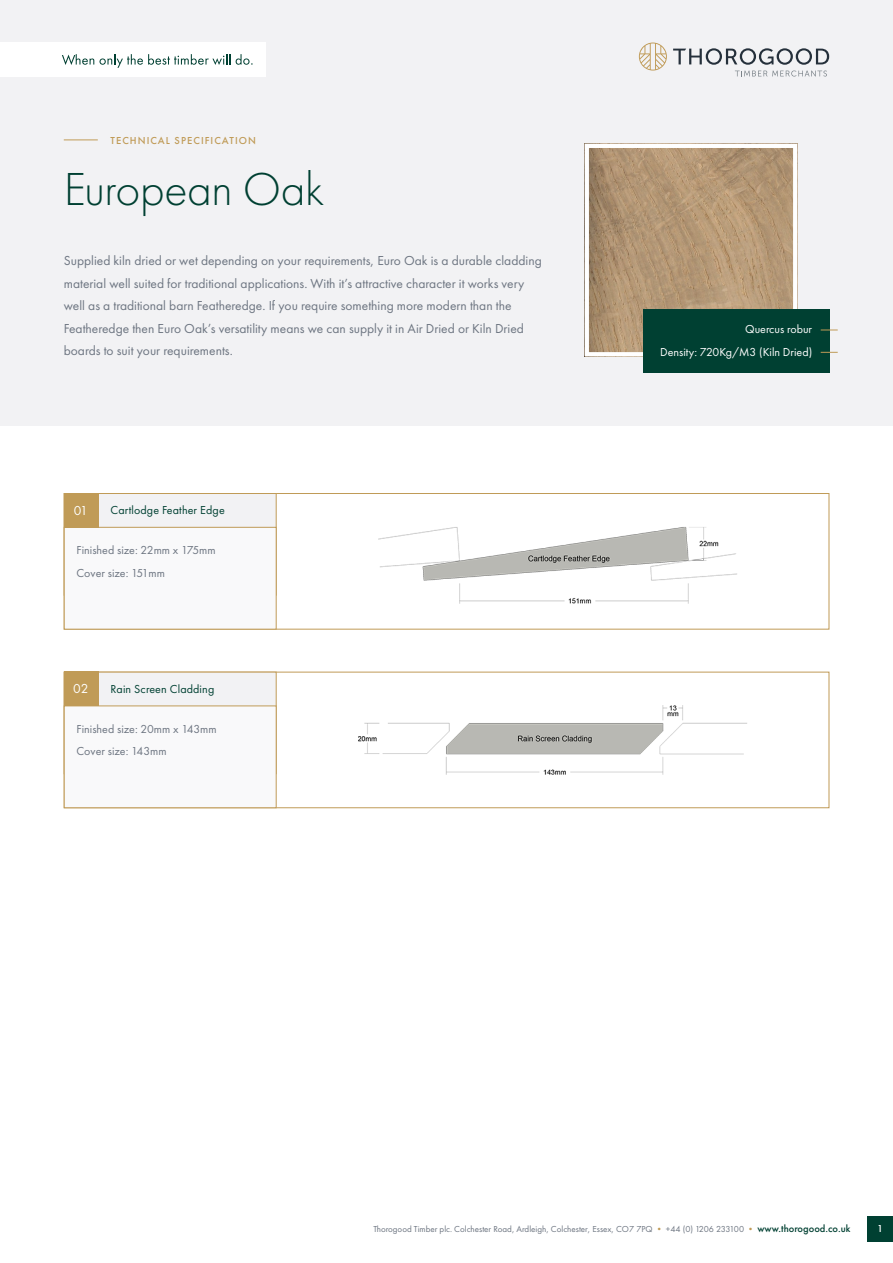
<style>
.page{position:relative;width:893px;height:1263px;background:#fff}
.page>*{position:absolute;margin:0;border:0;box-sizing:border-box;transform-origin:0 0}
.t1{font:300 48px "Futura New";letter-spacing:-.01em;color:#004032}
.t2{font:13.5px/22.5px "Futura New";color:#6d7581}
.t3{font:13.5px "Futura New";color:#fff}
.t4{font:12px/22.5px "Futura New";color:#6d7581}
.t5{font:12px/22.5px "Futura New";color:#fff;text-align:right}
.t6{font:12px "Futura New";letter-spacing:.01em;color:#004032}
.t7{font:500 10.5px "Futura New";letter-spacing:.1em;color:#c09b57}
.t8{font:500 10.5px "Futura New";color:#fff}
.t9{font:9px "Futura New";color:#6d7581}
.s1{color:#c09b57}
.s2{font-weight:500;font-size:10.5px;color:#004032}
</style>
<div class="page">
<div style="left:867px;top:1216px;width:26px;height:25px;background:#004032"></div>
<div style="left:64px;top:672px;width:765px;height:136px;background:#fff;border:1px solid #c09b57"></div>
<div style="left:64px;top:672px;width:212px;height:102px;background:#f2f2f4;border:1px solid #c09b57"></div>
<img style="left:358px;top:685px;width:471px;height:101px">
<div style="left:64px;top:706px;width:212px;height:102px;background:#f9f9fa;border:1px solid #c09b57"></div>
<div style="left:64px;top:672px;width:34px;height:34px;background:#c09b57"></div>
<div style="left:0;top:0;width:893px;height:425px;background:#f2f2f4"></div>
<svg style="left:639px;top:43px;width:28px;height:28px"></svg>
<svg style="left:673px;top:48px;width:156px;height:29px"></svg>
<div style="left:0;top:43px;width:266px;height:34px;background:#fff"></div>
<svg style="left:62px;top:54px;width:168px;height:14px"></svg>
<svg style="left:236px;top:54px;width:17px;height:11px"></svg>
<hr style="left:64px;top:140px;width:34px;height:1px;background:#c09b57">
<div style="left:64px;top:493px;width:765px;height:136px;background:#fff;border:1px solid #c09b57"></div>
<div style="left:64px;top:493px;width:212px;height:102px;background:#f2f2f4;border:1px solid #c09b57"></div>
<img style="left:378px;top:527px;width:359px;height:77px">
<div style="left:64px;top:527px;width:212px;height:102px;background:#f9f9fa;border:1px solid #c09b57"></div>
<div style="left:64px;top:493px;width:34px;height:34px;background:#c09b57"></div>
<img style="left:590px;top:149px;width:202px;height:202px">
<div style="left:585px;top:144px;width:212px;height:212px;border:4px solid #fff"></div>
<div style="left:643px;top:310px;width:186px;height:63px;background:#004032"></div>
<svg style="left:821px;top:330px;width:17px;height:1px"></svg>
<svg style="left:821px;top:352px;width:17px;height:1px"></svg>
<p class="t7" style="left:111px;top:134px;width:147px">TECHNICAL SPECIFICATION</p>
<h1 class="t1" style="left:64px;top:162px;width:262px">European Oak</h1>
<p class="t2" style="left:64px;top:249px;width:479px">Supplied kiln dried or wet depending on your requirements, Euro Oak is a durable cladding material well suited for traditional applications. With it’s attractive character it works very well as a traditional barn Featheredge. If you require something more modern than the Featheredge then Euro Oak’s versatility means we can supply it in Air Dried or Kiln Dried boards to suit your requirements.</p>
<p class="t3" style="left:74px;top:502px;width:15px">01</p>
<p class="t6" style="left:111px;top:503px;width:116px">Cartlodge Feather Edge</p>
<p class="t4" style="left:77px;top:539px;width:141px">Finished size: 22mm x 175mm<br>Cover size: 151mm</p>
<p class="t3" style="left:73px;top:681px;width:17px">02</p>
<p class="t6" style="left:111px;top:682px;width:105px">Rain Screen Cladding</p>
<p class="t4" style="left:77px;top:717px;width:142px">Finished size: 20mm x 143mm<br>Cover size: 143mm</p>
<p class="t5" style="left:660px;top:318px;width:153px">Quercus robur<br>Density: 720Kg/M3 (Kiln Dried)</p>
<p class="t9" style="left:374px;top:1224px;width:478px">Thorogood Timber plc. Colchester Road, Ardleigh, Colchester, Essex, CO7 7PQ <span class="s1">•</span> +44 (0) 1206 233100 <span class="s1">•</span> <span class="s2">www.thorogood.co.uk</span></p>
<p class="t8" style="left:877px;top:1222px;width:7px">1</p>
</div>
